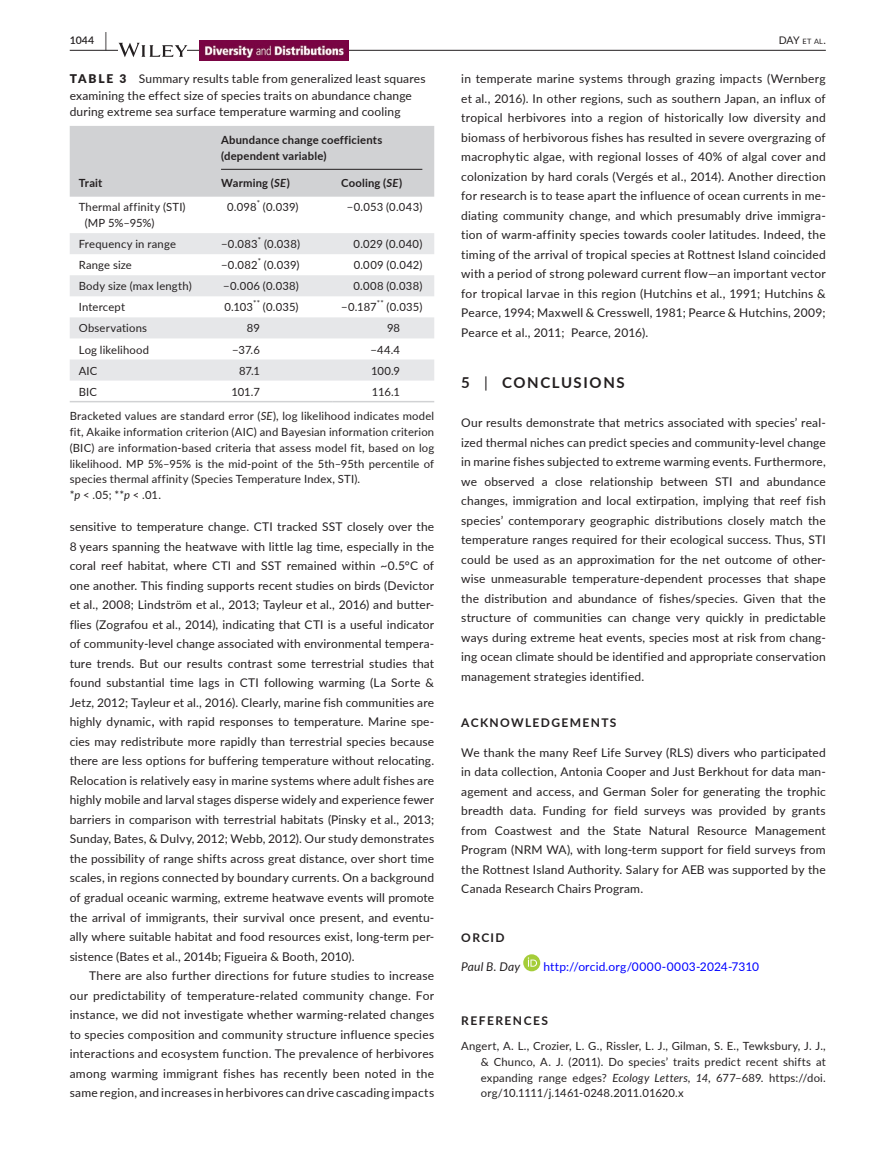
<style>
.page{position:relative;width:893px;height:1174px;background:#fff}
.page>*{position:absolute;margin:0;border:0;box-sizing:border-box;transform-origin:0 0}
.t1{font:700 15px "Lato";letter-spacing:.11em;color:#231f20}
.t2{font:12px/19.5px "Lato";letter-spacing:.015em;color:#231f20;text-align:justify}
.t3{font:12px "Lato";letter-spacing:.015em;color:#00f}
.t4{font:700 12px "Lato";letter-spacing:.115em;color:#231f20}
.t5{font:italic 12px "Lato";letter-spacing:.015em;color:#231f20}
.t6{font:11.25px/15.8px "Lato";letter-spacing:.015em;color:#231f20}
.t7{font:700 11.25px/15.8px "Lato";letter-spacing:.02em;color:#231f20}
.t8{font:10.5px "Lato";color:#231f20}
.t9{font:600 10.5px "Lato";color:#231f20}
.t10{font:7.8px "Lato";color:#231f20}
.s1{font-size:19.5px}
.s2{font-size:7.35px}
.s3{font-weight:900}
.s4{font-style:italic}
.s5{font-weight:700}
.s6{font-weight:400}
</style>
<div class="page">
<hr style="left:70px;top:50px;width:756px;height:1px;background:#231f20">
<svg style="left:119px;top:43px;width:68px;height:14px"></svg>
<img style="left:199px;top:40px;width:149px;height:21px">
<svg style="left:523px;top:954px;width:17px;height:17px"></svg>
<svg style="left:528px;top:957px;width:9px;height:9px"></svg>
<div style="left:70px;top:126px;width:364px;height:71px;background:#d1d2d4"></div>
<svg style="left:70px;top:233px;width:364px;height:147px;fill:#e6e7e9"></svg>
<hr style="left:70px;top:401px;width:142px;height:1px;background:#d1d2d4">
<hr style="left:212px;top:401px;width:120px;height:1px;background:#d1d2d4">
<hr style="left:332px;top:401px;width:102px;height:1px;background:#d1d2d4">
<hr style="left:221px;top:169px;width:201px;height:1px;background:#231f20">
<p class="t9" style="left:70px;top:33px;width:39px">1044 <span class="s1">|</span></p>
<p class="t8" style="left:779px;top:33px;width:49px">DAY <span class="s2">et al</span>.</p>
<p class="t2" style="left:70px;top:70px;width:357px;line-height:16.5px;text-align:left"><span class="s3">TABLE 3</span> Summary results table from generalized least squares examining the effect size of species traits on abundance change during extreme sea surface temperature warming and cooling</p>
<p class="t7" style="left:79px;top:175px;width:25px">Trait</p>
<p class="t7" style="left:221px;top:132px;width:163px">Abundance change coefficients (dependent variable)</p>
<p class="t7" style="left:221px;top:175px;width:70px">Warming (<span class="s4">SE</span>)</p>
<p class="t7" style="left:341px;top:175px;width:63px">Cooling (<span class="s4">SE</span>)</p>
<p class="t10" style="left:257px;top:198px;width:5px">*</p>
<p class="t6" style="left:263px;top:199px;width:37px">(0.039)</p>
<p class="t6" style="left:347px;top:199px;width:77px">−0.053 (0.043)</p>
<p class="t6" style="left:85px;top:199px;width:102px;text-indent:-6px">Thermal affinity (STI) (MP 5%–95%)</p>
<p class="t6" style="left:227px;top:199px;width:31px">0.098</p>
<p class="t10" style="left:258px;top:235px;width:5px">*</p>
<p class="t6" style="left:264px;top:236px;width:37px">(0.038)</p>
<p class="t6" style="left:354px;top:236px;width:70px">0.029 (0.040)</p>
<p class="t6" style="left:79px;top:236px;width:99px">Frequency in range</p>
<p class="t6" style="left:221px;top:236px;width:38px">−0.083</p>
<p class="t10" style="left:258px;top:256px;width:5px">*</p>
<p class="t6" style="left:264px;top:257px;width:37px">(0.039)</p>
<p class="t6" style="left:354px;top:257px;width:70px">0.009 (0.042)</p>
<p class="t6" style="left:79px;top:257px;width:55px">Range size</p>
<p class="t6" style="left:221px;top:257px;width:38px">−0.082</p>
<p class="t6" style="left:79px;top:278px;width:115px">Body size (max length)</p>
<p class="t6" style="left:223px;top:278px;width:77px">−0.006 (0.038)</p>
<p class="t6" style="left:353px;top:278px;width:70px">0.008 (0.038)</p>
<p class="t6" style="left:79px;top:299px;width:48px">Intercept</p>
<p class="t6" style="left:224px;top:299px;width:30px">0.103</p>
<p class="t10" style="left:253px;top:298px;width:8px">**</p>
<p class="t10" style="left:377px;top:298px;width:8px">**</p>
<p class="t6" style="left:263px;top:299px;width:37px">(0.035)</p>
<p class="t6" style="left:341px;top:299px;width:37px">−0.187</p>
<p class="t6" style="left:387px;top:299px;width:37px">(0.035)</p>
<p class="t6" style="left:79px;top:320px;width:70px">Observations</p>
<p class="t6" style="left:247px;top:320px;width:15px">89</p>
<p class="t6" style="left:387px;top:320px;width:15px">98</p>
<p class="t6" style="left:79px;top:341px;width:72px">Log likelihood</p>
<p class="t6" style="left:232px;top:341px;width:29px">−37.6</p>
<p class="t6" style="left:370px;top:341px;width:31px">−44.4</p>
<p class="t6" style="left:79px;top:362px;width:20px">AIC</p>
<p class="t6" style="left:239px;top:362px;width:23px">87.1</p>
<p class="t6" style="left:371px;top:362px;width:31px">100.9</p>
<p class="t6" style="left:79px;top:383px;width:20px">BIC</p>
<p class="t6" style="left:231px;top:383px;width:30px">101.7</p>
<p class="t6" style="left:372px;top:383px;width:30px">116.1</p>
<p class="t6" style="left:70px;top:408px;width:366px">Bracketed values are standard error (<span class="s4">SE</span>), log likelihood indicates model fit, Akaike information criterion (AIC) and Bayesian information criterion (BIC) are information-based criteria that assess model fit, based on log likelihood. MP 5%–95% is the mid-point of the 5th–95th percentile of species thermal affinity (Species Temperature Index, STI).<br>*<span class="s4">p</span> &lt; .05; **<span class="s4">p</span> &lt; .01.</p>
<p class="t2" style="left:70px;top:517px;width:366px">sensitive to temperature change. CTI tracked SST closely over the 8 years spanning the heatwave with little lag time, especially in the coral reef habitat, where CTI and SST remained within ~0.5°C of one another. This finding supports recent studies on birds (Devictor et al., 2008; Lindström et al., 2013; Tayleur et al., 2016) and butter&shy;flies (Zografou et al., 2014), indicating that CTI is a useful indicator of community-level change associated with environmental tempera&shy;ture trends. But our results contrast some terrestrial studies that found substantial time lags in CTI following warming (La Sorte &amp; Jetz, 2012; Tayleur et al., 2016). Clearly, marine fish communities are highly dynamic<span class="s5">,</span> with rapid responses to temperature. Marine spe&shy;cies may redistribute more rapidly than terrestrial species because there are less options for buffering temperature without relocating.<br>Relocation is relatively easy in marine systems where adult fishes are highly mobile and larval stages disperse widely and experience fewer barriers in comparison with terrestrial habitats (Pinsky et al., 2013; Sunday, Bates, &amp; Dulvy, 2012; Webb, 2012). Our study demonstrates the possibility of range shifts across great distance, over short time scales, in regions connected by boundary currents. On a background of gradual oceanic warming, extreme heatwave events will promote the arrival of immigrants, their survival once present, and eventu&shy;ally where suitable habitat and food resources exist, long-term per&shy;sistence (Bates et al., 2014b; Figueira &amp; Booth, 2010).</p>
<p class="t2" style="left:70px;top:965px;width:366px;text-indent:20px">There are also further directions for future studies to increase our predictability of temperature-related community change. For instance, we did not investigate whether warming-related changes to species composition and community structure influence species interactions and ecosystem function. The prevalence of herbivores among warming immigrant fishes has recently been noted in the same region, and increases in herbivores can drive cascading impacts</p>
<p class="t2" style="left:461px;top:68px;width:366px">in temperate marine systems through grazing impacts (Wernberg et al., 2016). In other regions, such as southern Japan, an influx of tropical herbivores into a region of historically low diversity and biomass of herbivorous fishes has resulted in severe overgrazing of macrophytic algae, with regional losses of 40% of algal cover and colonization by hard corals (Vergés et al., 2014). Another direction for research is to tease apart the influence of ocean currents in me&shy;diating community change, and which presumably drive immigra&shy;tion of warm-affinity species towards cooler latitudes. Indeed, the timing of the arrival of tropical species at Rottnest Island coincided with a period of strong poleward current flow—an important vector for tropical larvae in this region (Hutchins et al., 1991; Hutchins &amp; Pearce, 1994; Maxwell &amp; Cresswell, 1981; Pearce &amp; Hutchins, 2009; Pearce et al., 2011; Pearce, 2016).</p>
<p class="t1" style="left:461px;top:372px;width:165px">5 <span class="s6">|</span> CONCLUSIONS</p>
<p class="t2" style="left:461px;top:413px;width:366px">Our results demonstrate that metrics associated with species’ real&shy;ized thermal niches can predict species and community-level change in marine fishes subjected to extreme warming events. Furthermore, we observed a close relationship between STI and abundance changes, immigration and local extirpation, implying that reef fish species’ contemporary geographic distributions closely match the temperature ranges required for their ecological success. Thus, STI could be used as an approximation for the net outcome of other&shy;wise unmeasurable temperature-dependent processes that shape the distribution and abundance of fishes/species. Given that the structure of communities can change very quickly in predictable ways during extreme heat events, species most at risk from chang&shy;ing ocean climate should be identified and appropriate conservation management strategies identified.</p>
<p class="t4" style="left:461px;top:714px;width:157px">ACKNOWLEDGEMENTS</p>
<p class="t2" style="left:461px;top:742px;width:366px">We thank the many Reef Life Survey (RLS) divers who participated in data collection, Antonia Cooper and Just Berkhout for data man&shy;agement and access, and German Soler for generating the trophic breadth data. Funding for field surveys was provided by grants from Coastwest and the State Natural Resource Management Program (NRM WA), with long-term support for field surveys from the Rottnest Island Authority. Salary for AEB was supported by the Canada Research Chairs Program.</p>
<p class="t4" style="left:461px;top:928px;width:45px">ORCID</p>
<p class="t5" style="left:461px;top:958px;width:60px">Paul B. Day</p>
<p class="t3" style="left:543px;top:958px;width:217px">http://orcid.org/0000-0003-2024-7310</p>
<p class="t4" style="left:461px;top:1011px;width:88px">REFERENCES</p>
<p class="t6" style="left:481px;top:1037px;width:347px;text-align:justify;text-indent:-19px">Angert, A. L., Crozier, L. G., Rissler, L. J., Gilman, S. E., Tewksbury, J. J., &amp; Chunco, A. J. (2011). Do species’ traits predict recent shifts at expanding range edges? <span class="s4">Ecology Letters</span>, <span class="s4">14</span>, 677–689. https://doi. org/10.1111/j.1461-0248.2011.01620.x</p>
</div>
